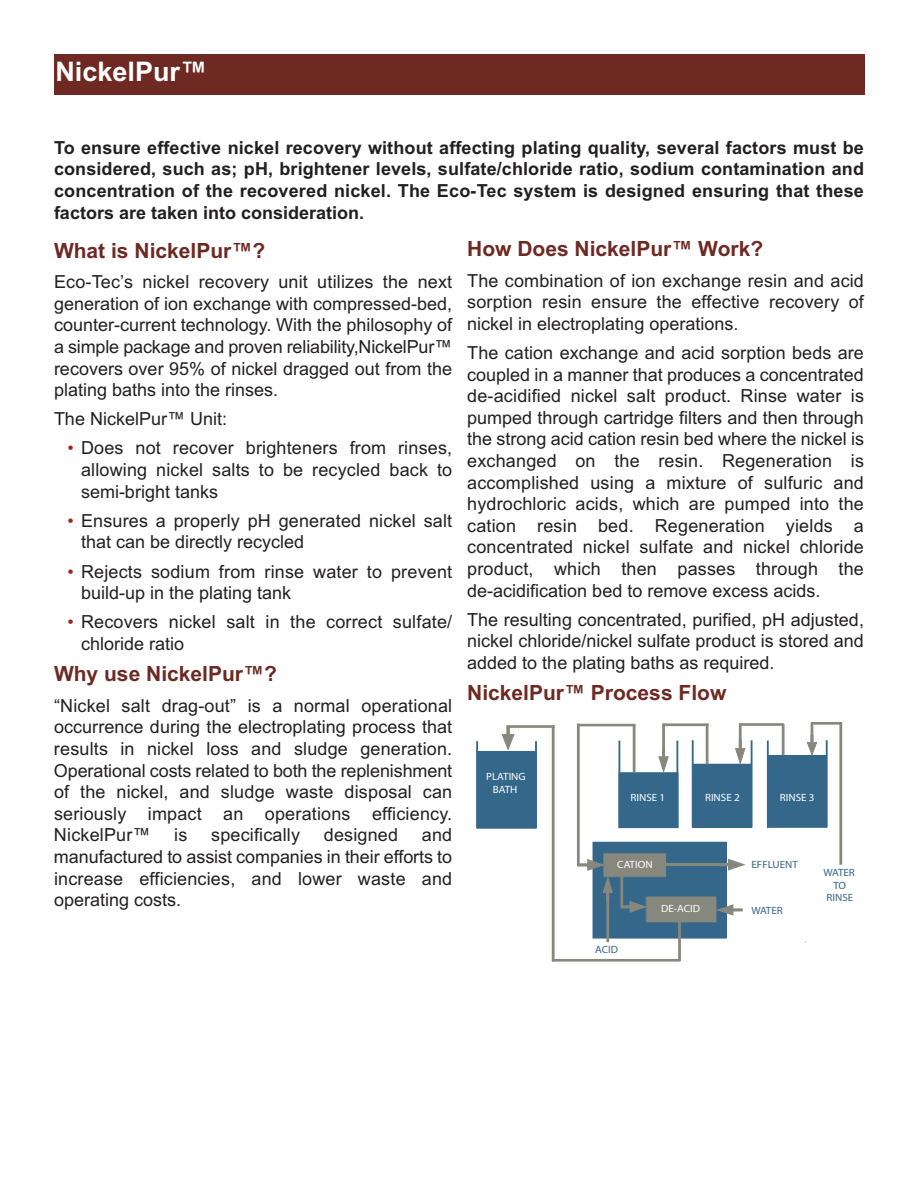
<style>
.page{position:relative;width:918px;height:1188px;background:#fff}
.page>*{position:absolute;margin:0;border:0;box-sizing:border-box;transform-origin:0 0}
.t1{font:700 27px "Arial";color:#fff}
.t2{font:700 21px "Arial";color:#6e2922}
.t3{font:18px/21.6px "Arial";color:#231f20;text-align:justify}
.t4{font:700 18px/21.6px "Arial";color:#231f20;text-align:justify}
.t5{font:10.5px/12.6px "Myriad";color:#fff;text-align:center;scale:1.05 1}
.t6{font:10.5px/12.6px "Myriad";color:#346789;text-align:center;scale:1.05 1}
.s1{color:#a1281b}
</style>
<div class="page">
<div style="left:477px;top:752px;width:59px;height:76px;background:#346789"></div>
<div style="left:477px;top:751px;width:59px;height:78px;border:1px solid #346789"></div>
<div style="left:619px;top:773px;width:59px;height:55px;background:#346789"></div>
<div style="left:619px;top:772px;width:59px;height:56px;border:1px solid #346789"></div>
<div style="left:693px;top:764px;width:59px;height:63px;background:#346789"></div>
<div style="left:692px;top:764px;width:60px;height:64px;border:1px solid #346789"></div>
<div style="left:768px;top:755px;width:58px;height:72px;background:#346789"></div>
<div style="left:767px;top:755px;width:60px;height:73px;border:1px solid #346789"></div>
<hr style="left:619px;top:741px;width:1px;height:87px;background:#346789">
<hr style="left:676px;top:741px;width:2px;height:87px;background:#346789">
<hr style="left:692px;top:740px;width:2px;height:87px;background:#346789">
<hr style="left:751px;top:740px;width:1px;height:87px;background:#346789">
<hr style="left:767px;top:741px;width:2px;height:87px;background:#346789">
<hr style="left:826px;top:740px;width:2px;height:87px;background:#346789">
<hr style="left:476px;top:741px;width:2px;height:87px;background:#346789">
<hr style="left:535px;top:741px;width:2px;height:87px;background:#346789">
<div style="left:593px;top:842px;width:133px;height:96px;background:#346789"></div>
<div style="left:593px;top:842px;width:134px;height:97px;border:1px solid #346789"></div>
<div style="left:603px;top:853px;width:64px;height:24px;background:#86887e"></div>
<div style="left:602px;top:852px;width:65px;height:26px;border:1px solid #346789"></div>
<div style="left:646px;top:896px;width:71px;height:27px;background:#86887e"></div>
<div style="left:645px;top:896px;width:72px;height:27px;border:1px solid #346789"></div>
<hr style="left:678px;top:922px;width:3px;height:39px;background:#86887e">
<hr style="left:552px;top:959px;width:128px;height:3px;background:#86887e">
<hr style="left:552px;top:725px;width:3px;height:236px;background:#86887e">
<hr style="left:508px;top:725px;width:46px;height:3px;background:#86887e">
<svg style="left:501px;top:725px;width:14px;height:27px"></svg>
<svg style="left:715px;top:904px;width:28px;height:12px"></svg>
<svg style="left:719px;top:858px;width:27px;height:13px"></svg>
<hr style="left:661px;top:863px;width:71px;height:3px;background:#86887e">
<hr style="left:577px;top:724px;width:58px;height:2px;background:#86887e">
<hr style="left:577px;top:724px;width:3px;height:142px;background:#86887e">
<hr style="left:633px;top:725px;width:2px;height:47px;background:#86887e">
<hr style="left:706px;top:724px;width:2px;height:40px;background:#86887e">
<hr style="left:782px;top:724px;width:3px;height:31px;background:#86887e">
<hr style="left:664px;top:723px;width:44px;height:3px;background:#86887e">
<hr style="left:739px;top:723px;width:45px;height:3px;background:#86887e">
<svg style="left:658px;top:756px;width:11px;height:18px"></svg>
<hr style="left:662px;top:723px;width:3px;height:35px;background:#86887e">
<svg style="left:734px;top:739px;width:12px;height:27px"></svg>
<hr style="left:739px;top:725px;width:3px;height:24px;background:#86887e">
<svg style="left:806px;top:735px;width:12px;height:22px"></svg>
<hr style="left:811px;top:723px;width:2px;height:20px;background:#86887e">
<hr style="left:811px;top:722px;width:31px;height:3px;background:#86887e">
<hr style="left:839px;top:722px;width:3px;height:143px;background:#86887e">
<svg style="left:578px;top:858px;width:36px;height:44px"></svg>
<hr style="left:606px;top:892px;width:3px;height:50px;background:#86887e">
<hr style="left:620px;top:875px;width:3px;height:32px;background:#86887e">
<svg style="left:620px;top:900px;width:27px;height:13px"></svg>
<div style="left:54px;top:54px;width:810px;height:41px;background:#6e2922"></div>
<h1 class="t1" style="left:56px;top:56px;width:153px">NickelPur™</h1>
<p class="t4" style="left:54px;top:137px;width:812px">To ensure effective nickel recovery without affecting plating quality, several factors must be considered, such as; pH, brightener levels, sulfate/chloride ratio, sodium contamination and concentration of the recovered nickel. The Eco-Tec system is designed ensuring that these factors are taken into consideration.</p>
<p class="t2" style="left:54px;top:238px;width:213px">What is NickelPur™?</p>
<p class="t3" style="left:54px;top:271px;width:400px">Eco-Tec’s nickel recovery unit utilizes the next generation of ion exchange with compressed-bed, counter-current technology. With the philosophy of a simple package and proven reliability,NickelPur™ recovers over 95% of nickel dragged out from the plating baths into the rinses.</p>
<p class="t3" style="left:54px;top:408px;width:175px">The NickelPur™ Unit:</p>
<p class="t3" style="left:81px;top:437px;width:373px;text-indent:-14px"><span class="s1">•</span> Does not recover brighteners from rinses, allowing nickel salts to be recycled back to semi-bright tanks</p>
<p class="t3" style="left:81px;top:510px;width:373px;text-indent:-14px"><span class="s1">•</span> Ensures a properly pH generated nickel salt that can be directly recycled</p>
<p class="t3" style="left:81px;top:561px;width:373px;text-indent:-14px"><span class="s1">•</span> Rejects sodium from rinse water to prevent build-up in the plating tank</p>
<p class="t3" style="left:81px;top:611px;width:373px;text-indent:-14px"><span class="s1">•</span> Recovers nickel salt in the correct sulfate/ chloride ratio</p>
<p class="t2" style="left:54px;top:662px;width:224px">Why use NickelPur™?</p>
<p class="t3" style="left:54px;top:695px;width:400px">“Nickel salt drag-out” is a normal operational occurrence during the electroplating process that results in nickel loss and sludge generation.<br>Operational costs related to both the replenishment of the nickel, and sludge waste disposal can seriously impact an operations efficiency.<br>NickelPur™</p>
<p class="t3" style="left:174px;top:824px;width:15px">is</p>
<p class="t3" style="left:211px;top:824px;width:91px">specifically</p>
<p class="t3" style="left:324px;top:824px;width:76px">designed</p>
<p class="t3" style="left:54px;top:824px;width:400px;text-indent:368px">and manufactured to assist companies in their efforts to increase efficiencies, and lower waste and operating costs.</p>
<p class="t2" style="left:467px;top:237px;width:298px">How Does NickelPur™ Work?</p>
<p class="t3" style="left:467px;top:270px;width:398px">The combination of ion exchange resin and acid sorption resin ensure the effective recovery of nickel in electroplating operations.</p>
<p class="t3" style="left:467px;top:342px;width:398px">The cation exchange and acid sorption beds are coupled in a manner that produces a concentrated de-acidified nickel salt product. Rinse water is pumped through cartridge filters and then through the strong acid cation resin bed where the nickel is exchanged on the resin. Regeneration is accomplished using a mixture of sulfuric and hydrochloric acids, which are pumped into the cation resin bed. Regeneration yields a concentrated nickel sulfate and nickel chloride product, which then passes through the de-acidification bed to remove excess acids.</p>
<p class="t3" style="left:467px;top:609px;width:398px">The resulting concentrated, purified, pH adjusted, nickel chloride/nickel sulfate product is stored and added to the plating baths as required.</p>
<p class="t2" style="left:467px;top:681px;width:261px">NickelPur™ Process Flow</p>
<p class="t5" style="left:486px;top:771px;width:39px">PLATING<br>BATH</p>
<p class="t5" style="left:631px;top:792px;width:35px">RINSE 1</p>
<p class="t5" style="left:705px;top:792px;width:35px">RINSE 2</p>
<p class="t5" style="left:780px;top:792px;width:35px">RINSE 3</p>
<p class="t5" style="left:617px;top:859px;width:35px">CATION</p>
<p class="t6" style="left:752px;top:859px;width:46px">EFFLUENT</p>
<p class="t6" style="left:595px;top:944px;width:23px">ACID</p>
<p class="t5" style="left:661px;top:903px;width:39px">DE-ACID</p>
<p class="t6" style="left:751px;top:905px;width:31px">WATER</p>
<p class="t6" style="left:823px;top:867px;width:31px">WATER<br>TO<br>RINSE</p>
</div>
